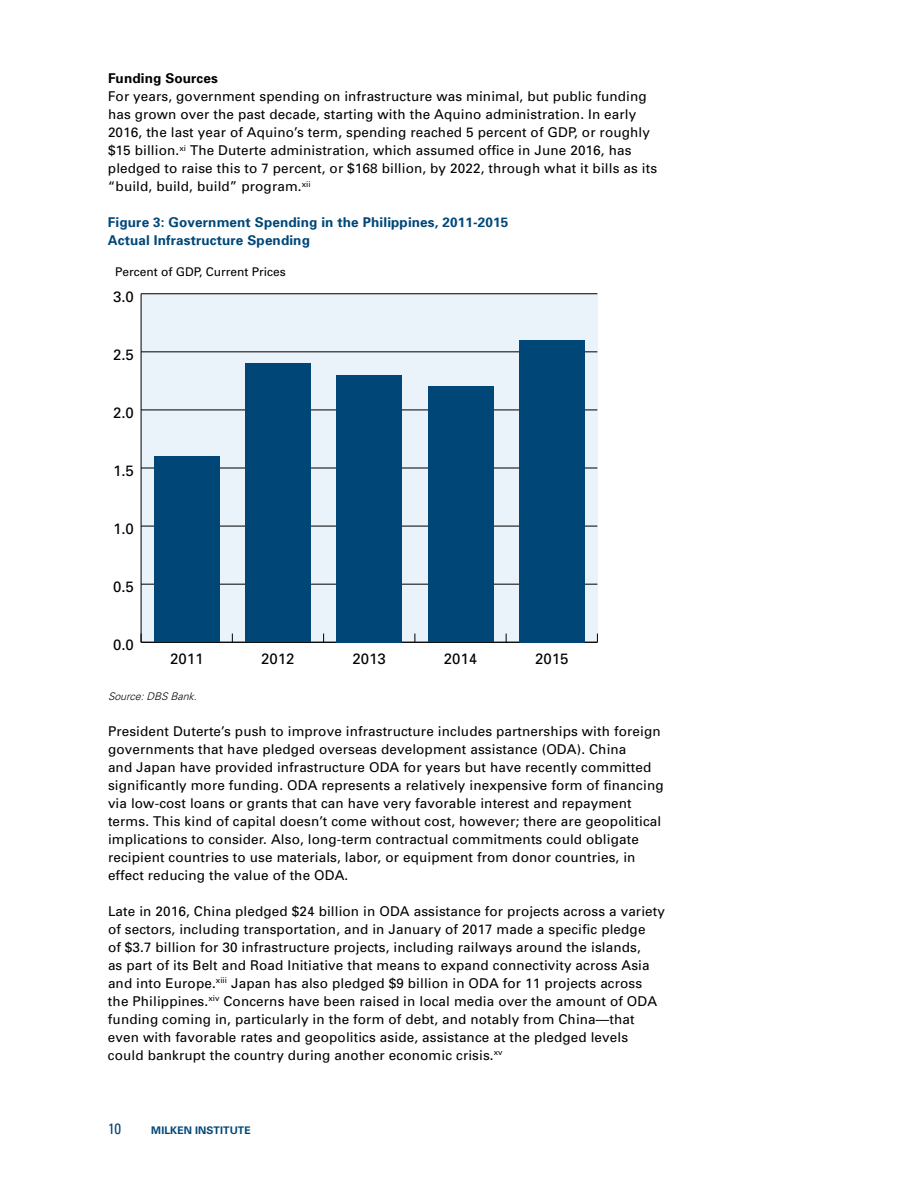
<style>
.page{position:relative;width:918px;height:1188px;background:#fff}
.page>*{position:absolute;margin:0;border:0;box-sizing:border-box;transform-origin:0 0}
.t1{font:15px "Univers";color:#000}
.t2{font:condensed 15px "Univers";color:#004778}
.t3{font:13.5px/18px "Univers";letter-spacing:.01em;color:#000}
.t4{font:700 13.5px/18px "Univers";letter-spacing:.01em;color:#004778}
.t5{font:700 13.5px "Univers";letter-spacing:.01em;color:#000}
.t6{font:12px "Univers";color:#000}
.t7{font:700 10.5px "Univers";letter-spacing:.01em;color:#004778}
.t8{font:italic 300 10.5px "Univers";color:#000}
</style>
<div class="page">
<div style="left:141px;top:293px;width:457px;height:348px;background:#eaf2fa"></div>
<hr style="left:141px;top:294px;width:1px;height:348px;background:#000">
<hr style="left:141px;top:642px;width:456px;height:1px;background:#000">
<hr style="left:141px;top:584px;width:456px;height:1px;background:#000">
<hr style="left:141px;top:526px;width:456px;height:1px;background:#000">
<hr style="left:141px;top:468px;width:456px;height:1px;background:#000">
<hr style="left:141px;top:410px;width:456px;height:1px;background:#000">
<hr style="left:141px;top:351px;width:456px;height:1px;background:#000">
<hr style="left:141px;top:293px;width:456px;height:1px;background:#000">
<div style="left:154px;top:456px;width:66px;height:186px;background:#004778"></div>
<div style="left:245px;top:363px;width:66px;height:279px;background:#004778"></div>
<div style="left:336px;top:375px;width:66px;height:267px;background:#004778"></div>
<div style="left:428px;top:387px;width:65px;height:255px;background:#004778"></div>
<div style="left:519px;top:340px;width:66px;height:302px;background:#004778"></div>
<p class="t5" style="left:108px;top:70px;width:111px">Funding Sources</p>
<p class="t3" style="left:108px;top:87px;width:551px">For years, government spending on infrastructure was minimal, but public funding has grown over the past decade, starting with the Aquino administration. In early 2016, the last year of Aquino’s term, spending reached 5 percent of GDP, or roughly $15 billion.<sup>xi</sup> The Duterte administration, which assumed office in June 2016, has pledged to raise this to 7 percent, or $168 billion, by 2022, through what it bills as its “build, build, build” program.<sup>xii</sup></p>
<p class="t4" style="left:108px;top:213px;width:402px">Figure 3: Government Spending in the Philippines, 2011-2015<br>Actual Infrastructure Spending</p>
<p class="t6" style="left:115px;top:265px;width:172px">Percent of GDP, Current Prices</p>
<p class="t1" style="left:113px;top:287px;width:22px">3.0</p>
<p class="t1" style="left:113px;top:345px;width:22px">2.5</p>
<p class="t1" style="left:113px;top:403px;width:22px">2.0</p>
<p class="t1" style="left:113px;top:461px;width:22px">1.5</p>
<p class="t1" style="left:113px;top:519px;width:22px">1.0</p>
<p class="t1" style="left:113px;top:578px;width:22px">0.5</p>
<p class="t1" style="left:113px;top:636px;width:22px">0.0</p>
<p class="t1" style="left:170px;top:649px;width:35px">2011</p>
<p class="t1" style="left:261px;top:649px;width:35px">2012</p>
<p class="t1" style="left:353px;top:649px;width:35px">2013</p>
<p class="t1" style="left:444px;top:649px;width:35px">2014</p>
<p class="t1" style="left:535px;top:649px;width:35px">2015</p>
<p class="t8" style="left:108px;top:690px;width:93px">Source:DBS Bank.</p>
<p class="t3" style="left:108px;top:722px;width:557px">President Duterte’s push to improve infrastructure includes partnerships with foreign governments that have pledged overseas development assistance (ODA). China<br>and Japan have provided infrastructure ODA for years but have recently committed significantly more funding. ODA represents a relatively inexpensive form of financing via low-cost loans or grants that can have very favorable interest and repayment terms. This kind of capital doesn’t come without cost, however; there are geopolitical implications to consider. Also, long-term contractual commitments could obligate recipient countries to use materials, labor, or equipment from donor countries, in effect reducing the value of the ODA.</p>
<p class="t3" style="left:108px;top:902px;width:559px">Late in 2016, China pledged $24 billion in ODA assistance for projects across a variety of sectors, including transportation, and in January of 2017 made a specific pledge<br>of $3.7 billion for 30 infrastructure projects, including railways around the islands,<br>as part of its Belt and Road Initiative that means to expand connectivity across Asia and into Europe.<sup>xiii</sup> Japan has also pledged $9 billion in ODA for 11 projects across the Philippines.<sup>xiv</sup> Concerns have been raised in local media over the amount of ODA funding coming in, particularly in the form of debt, and notably from China—that even with favorable rates and geopolitics aside, assistance at the pledged levels could bankrupt the country during another economic crisis.<sup>xv</sup></p>
<p class="t2" style="left:108px;top:1119px;width:15px">10</p>
<p class="t7" style="left:151px;top:1124px;width:101px">MILKEN INSTITUTE</p>
</div>
